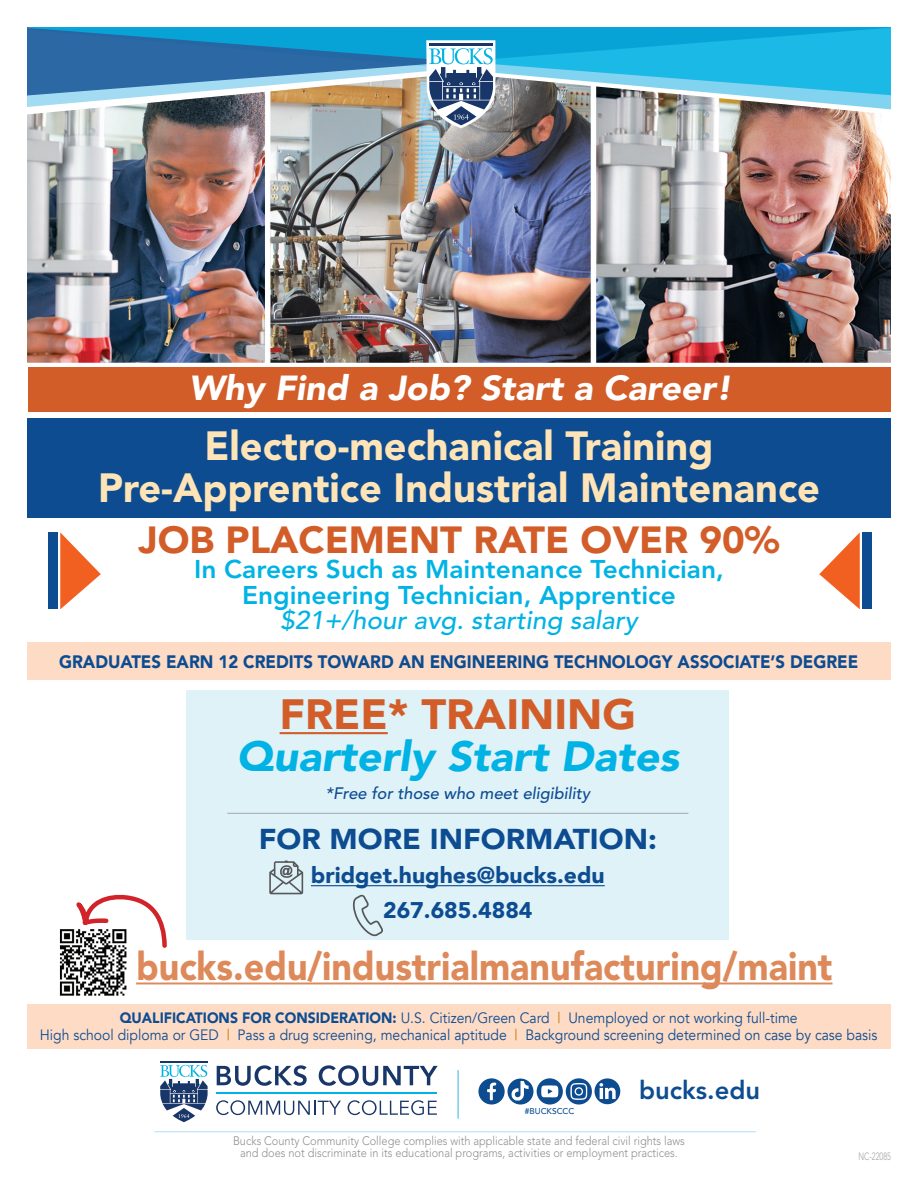
<style>
.page{position:relative;width:918px;height:1188px;background:#fff}
.page>*{position:absolute;margin:0;border:0;box-sizing:border-box;transform-origin:0 0}
.t1{font:italic 900 42px "Avenir LT Std";color:#00b3e4}
.t2{font:900 42px "Avenir LT Std";color:#d25d29}
.t3{font:900 40.5px/42px "Avenir LT Std";color:#fee4b6;text-align:center}
.t4{font:900 39px "Avenir LT Std";color:#de8959;scale:.92 1}
.t5{font:900 37.5px "Avenir LT Std";color:#d25d29}
.t6{font:italic 900 34.5px "Avenir LT Std";color:#fff}
.t7{font:900 28.5px "Avenir LT Std";color:#0d4c91;scale:1.05 1}
.t8{font:800 25.5px/25.5px "Avenir LT Std";color:#00b3e4;text-align:center}
.t9{font:italic 500 25.5px "Avenir LT Std";color:#00b3e4}
.t10{font:800 25.5px "Avenir LT Std";color:#0d4c91}
.t11{font:900 22.5px/34.5px "Avenir LT Std";color:#0d4c91;text-align:center}
.t12{font:900 18px "Avenir";color:#0d4c91;scale:.93 1}
.t13{font:italic 500 16.5px "Avenir LT Std";color:#0d4c91}
.t14{font:15px/16.5px "Avenir";color:#0d4c91;text-align:center;scale:.93 1}
.t15{font:300 12.3px/12.3px "Avenir LT Std";color:#8e8f90;text-align:center;scale:.9 1}
.t16{font:300 10.5px "Avenir LT Std";color:#9d9fa2;scale:.7 1}
.t17{font:500 8.4px "Avenir LT Std";color:#0d4c91}
.s1{font-weight:900}
.s2{font-weight:500;color:#cf8c29}
</style>
<div class="page">
<img style="left:27px;top:109px;width:864px;height:254px">
<svg style="left:86px;top:107px;width:805px;height:2px"></svg>
<img style="left:27px;top:96px;width:864px;height:11px">
<svg style="left:27px;top:27px;width:864px;height:68px;background:#39a1cb"></svg>
<hr style="left:154px;top:1131px;width:602px;height:1px;background:#afdff4">
<div style="left:27px;top:418px;width:864px;height:100px;background:#0d4c91"></div>
<div style="left:27px;top:1004px;width:864px;height:44px;background:#fddbc5"></div>
<div style="left:27px;top:643px;width:864px;height:37px;background:#fddbc5"></div>
<svg style="left:426px;top:40px;width:72px;height:88px"></svg>
<svg style="left:60px;top:532px;width:41px;height:77px"></svg>
<div style="left:48px;top:532px;width:10px;height:77px;background:#0d4c91"></div>
<svg style="left:819px;top:532px;width:41px;height:77px"></svg>
<div style="left:862px;top:532px;width:10px;height:77px;background:#0d4c91"></div>
<div style="left:187px;top:690px;width:542px;height:250px;background:#def2f8"></div>
<hr style="left:280px;top:732px;width:108px;height:2px;background:#d25d29">
<hr style="left:227px;top:813px;width:461px;height:1px;background:#a8a9ad">
<hr style="left:311px;top:885px;width:294px;height:1px;background:#0d4c91">
<svg style="left:269px;top:860px;width:34px;height:34px"></svg>
<svg style="left:353px;top:895px;width:30px;height:41px"></svg>
<div style="left:28px;top:368px;width:863px;height:44px;background:#d25d29"></div>
<img style="left:59px;top:950px;width:68px;height:46px">
<hr style="left:160px;top:1061px;width:47px;height:2px;background:#183667">
<svg style="left:160px;top:1065px;width:48px;height:57px"></svg>
<svg style="left:217px;top:1065px;width:90px;height:21px"></svg>
<svg style="left:319px;top:1065px;width:119px;height:21px"></svg>
<svg style="left:216px;top:1100px;width:125px;height:15px"></svg>
<svg style="left:348px;top:1100px;width:89px;height:15px"></svg>
<hr style="left:216px;top:1092px;width:221px;height:1px;background:#00b3e4">
<svg style="left:478px;top:1078px;width:142px;height:27px"></svg>
<hr style="left:457px;top:1070px;width:2px;height:49px;background:#72ccee">
<hr style="left:136px;top:983px;width:697px;height:1px;background:#de8959">
<svg style="left:59px;top:894px;width:108px;height:56px"></svg>
<h3 class="t6" style="left:189px;top:367px;width:544px">Why Find a Job? Start a Career!</h3>
<h2 class="t3" style="left:98px;top:424px;width:723px">Electro-mechanical Training<br>Pre-Apprentice Industrial Maintenance</h2>
<h3 class="t5" style="left:139px;top:517px;width:642px">JOB PLACEMENT RATE OVER 90%</h3>
<h3 class="t8" style="left:194px;top:557px;width:531px">In Careers Such as Maintenance Technician,<br>Engineering Technician, Apprentice</h3>
<h3 class="t9" style="left:280px;top:606px;width:359px">$21+/hour avg. starting salary</h3>
<p class="t12" style="left:59px;top:646px;width:861px">GRADUATES EARN 12 CREDITS TOWARD AN ENGINEERING TECHNOLOGY ASSOCIATE’S DEGREE</p>
<h1 class="t2" style="left:280px;top:689px;width:358px">FREE* TRAINING</h1>
<h1 class="t1" style="left:236px;top:731px;width:444px">Quarterly Start Dates</h1>
<p class="t13" style="left:326px;top:784px;width:266px">*Free for those who meet eligibility</p>
<h3 class="t7" style="left:259px;top:822px;width:381px">FOR MORE INFORMATION:</h3>
<h3 class="t11" style="left:311px;top:858px;width:295px">bridget.hughes@bucks.edu<br>267.685.4884</h3>
<h3 class="t4" style="left:136px;top:942px;width:758px">bucks.edu/industrialmanufacturing/maint</h3>
<p class="t14" style="left:40px;top:1010px;width:902px"><span class="s1">QUALIFICATIONS FOR CONSIDERATION:</span> U.S. Citizen/Green Card <span class="s2">|</span> Unemployed or not working full-time<br>High school diploma or GED <span class="s2">|</span> Pass a drug screening, mechanical aptitude <span class="s2">|</span> Background screening determined on case by case basis</p>
<p class="t17" style="left:525px;top:1106px;width:51px">#BUCKSCCC</p>
<h3 class="t10" style="left:639px;top:1075px;width:122px">bucks.edu</h3>
<p class="t15" style="left:233px;top:1135px;width:504px">Bucks County Community College complies with applicable state and federal civil rights laws and does not discriminate in its educational programs, activities or employment practices.</p>
<p class="t16" style="left:859px;top:1150px;width:48px">NC-22085</p>
</div>
